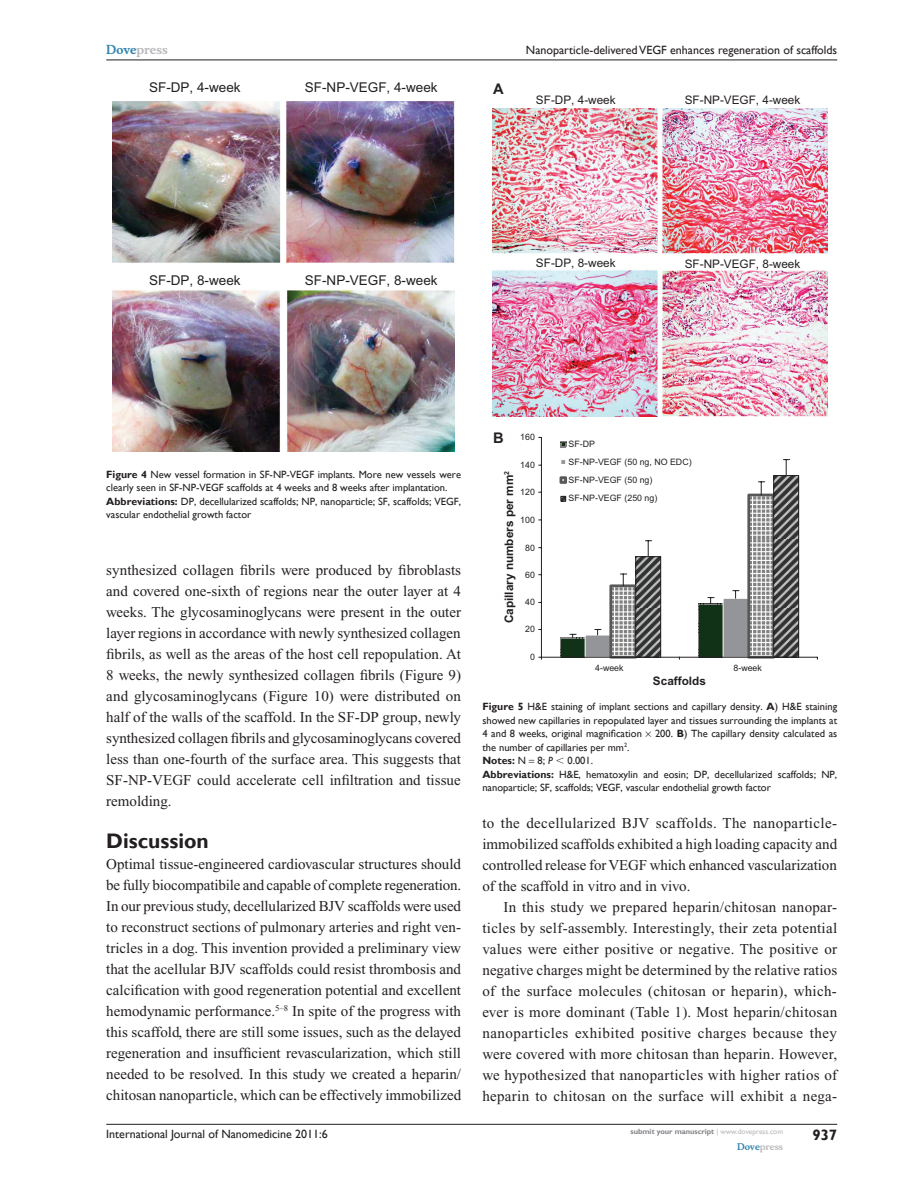
<style>
.page{position:relative;width:918px;height:1188px;background:#fff}
.page>*{position:absolute;margin:0;border:0;box-sizing:border-box;transform-origin:0 0}
.t1{font:700 21px "Gill Sans";color:#231f20}
.t2{font:15px/21px "Times New Roman";color:#231f20;text-align:justify}
.t3{font:700 15px "Gill Sans";color:#231f20}
.t4{font:700 14.7px "Arial";color:#231f20}
.t5{font:13.5px "Arial";color:#231f20}
.t6{font:12px "Gill Sans";color:#231f20}
.t7{font:700 12px "Musee";color:#b8b9bc}
.t8{font:11.7px "Arial";color:#231f20}
.t9{font:700 11.7px "Arial";color:#231f20}
.t10{font:10.5px/13.5px "Gill Sans";color:#231f20}
.t11{font:700 9px "Musee";color:#b8b9bc}
.t12{font:8.85px/18.3px "Arial";color:#231f20}
.t13{font:700 7.5px "Gill Sans";color:#808285}
.s1{color:#3485ae}
.s2{font-weight:700}
.s3{font-style:italic}
.s4{font-family:"Mathematical Pi One"}
.s5{font-weight:400;color:#b8b9bc}
</style>
<div class="page">
<hr style="left:106px;top:1124px;width:731px;height:1px;background:#231f20">
<hr style="left:106px;top:60px;width:731px;height:1px;background:#231f20">
<img style="left:112px;top:101px;width:342px;height:351px">
<img style="left:492px;top:108px;width:335px;height:309px">
<svg style="left:560px;top:638px;width:9px;height:19px"></svg>
<svg style="left:569px;top:459px;width:231px;height:198px"></svg>
<hr style="left:541px;top:437px;width:1px;height:220px;background:#231f20">
<hr style="left:541px;top:657px;width:276px;height:1px;background:#231f20">
<svg style="left:561px;top:442px;width:6px;height:5px"></svg>
<svg style="left:561px;top:460px;width:5px;height:4px"></svg>
<div style="left:560px;top:476px;width:7px;height:8px;border:3px solid #57585a"></div>
<svg style="left:560px;top:496px;width:6px;height:6px"></svg>
<p class="t7" style="left:106px;top:43px;width:63px"><span class="s1">Dove</span>press</p>
<p class="t5" style="left:149px;top:79px;width:93px">SF-DP, 4-week</p>
<p class="t5" style="left:305px;top:79px;width:134px">SF-NP-VEGF, 4-week</p>
<p class="t4" style="left:493px;top:79px;width:12px">A</p>
<p class="t6" style="left:526px;top:43px;width:313px">Nanoparticle-delivered VEGF enhances regeneration of scaffolds</p>
<p class="t8" style="left:536px;top:93px;width:81px">SF-DP, 4-week</p>
<p class="t8" style="left:685px;top:92px;width:117px">SF-NP-VEGF, 4-week</p>
<p class="t5" style="left:149px;top:271px;width:93px">SF-DP, 8-week</p>
<p class="t5" style="left:305px;top:271px;width:134px">SF-NP-VEGF, 8-week</p>
<p class="t8" style="left:536px;top:256px;width:81px">SF-DP, 8-week</p>
<p class="t8" style="left:685px;top:256px;width:117px">SF-NP-VEGF, 8-week</p>
<p class="t10" style="left:106px;top:468px;width:356px"><span class="s2">Figure 4</span> New vessel formation in SF-NP-VEGF implants. More new vessels were clearly seen in SF-NP-VEGF scaffolds at 4 weeks and 8 weeks after implantation.<br><span class="s2">Abbreviations:</span> DP, decellularized scaffolds; NP, nanoparticle; SF, scaffolds; VEGF, vascular endothelial growth factor</p>
<p class="t2" style="left:106px;top:560px;width:356px">synthesized collagen fibrils were produced by fibroblasts and covered one-sixth of regions near the outer layer at 4 weeks. The glycosaminoglycans were present in the outer layer regions in accordance with newly synthesized collagen fibrils, as well as the areas of the host cell repopulation. At 8 weeks, the newly synthesized collagen fibrils (Figure 9) and glycosaminoglycans (Figure 10) were distributed on half of the walls of the scaffold. In the SF-DP group, newly synthesized collagen fibrils and glycosaminoglycans covered less than one-fourth of the surface area. This suggests that SF-NP-VEGF could accelerate cell infiltration and tissue remolding.</p>
<h1 class="t1" style="left:106px;top:829px;width:104px">Discussion</h1>
<p class="t2" style="left:106px;top:854px;width:356px">Optimal tissue-engineered cardiovascular structures should be fully biocompatibile and capable of complete regeneration.<br>In our previous study, decellularized BJV scaffolds were used to reconstruct sections of pulmonary arteries and right ven&shy;tricles in a dog. This invention provided a preliminary view that the acellular BJV scaffolds could resist thrombosis and calcification with good regeneration potential and excellent hemodynamic performance.<sup>5–8</sup> In spite of the progress with this scaffold, there are still some issues, such as the delayed regeneration and insufficient revascularization, which still needed to be resolved. In this study we created a heparin/ chitosan nanoparticle, which can be effectively immobilized</p>
<p class="t4" style="left:493px;top:428px;width:12px">B</p>
<p class="t12" style="left:520px;top:428px;width:16px">160</p>
<p class="t12" style="left:520px;top:456px;width:16px">140</p>
<p class="t9" style="left:501px;top:623px;width:154px;rotate:-90deg">Capillary numbers per mm<sup>2</sup></p>
<p class="t12" style="left:520px;top:483px;width:16px">120</p>
<p class="t12" style="left:520px;top:511px;width:16px">100</p>
<p class="t12" style="left:525px;top:539px;width:11px">80</p>
<p class="t12" style="left:525px;top:565px;width:11px">60</p>
<p class="t12" style="left:525px;top:593px;width:11px">40</p>
<p class="t12" style="left:525px;top:620px;width:11px">20</p>
<p class="t12" style="left:530px;top:648px;width:6px">0</p>
<p class="t12" style="left:569px;top:435px;width:125px">SF-DP<br>SF-NP-VEGF (50 ng, NO EDC)<br>SF-NP-VEGF (50 ng)<br>SF-NP-VEGF (250 ng)</p>
<p class="t12" style="left:595px;top:659px;width:30px">4-week</p>
<p class="t12" style="left:734px;top:659px;width:30px">8-week</p>
<p class="t9" style="left:653px;top:673px;width:54px">Scaffolds</p>
<p class="t10" style="left:482px;top:700px;width:356px"><span class="s2">Figure 5</span> H&amp;E staining of implant sections and capillary density. <span class="s2">A</span>) H&amp;E staining showed new capillaries in repopulated layer and tissues surrounding the implants at 4 and 8 weeks, original magnification 200. <span class="s2">B</span>) The capillary density calculated as the number of capillaries per mm<sup>2</sup>.<br><span class="s2">Notes:</span> N 8; <span class="s3">P</span> <span class="s4">,</span> 0.001.<br><span class="s2">Abbreviations:</span> H&amp;E, hematoxylin and eosin; DP, decellularized scaffolds; NP, nanoparticle; SF, scaffolds; VEGF, vascular endothelial growth factor</p>
<p class="t2" style="left:482px;top:812px;width:356px">to the decellularized BJV scaffolds. The nanoparticle&shy;immobilized scaffolds exhibited a high loading capacity and controlled release for VEGF which enhanced vascularization of the scaffold in vitro and in vivo.</p>
<p class="t2" style="left:482px;top:896px;width:357px;text-indent:21px">In this study we prepared heparin/chitosan nanopar&shy;ticles by self-assembly. Interestingly, their zeta potential values were either positive or negative. The positive or negative charges might be determined by the relative ratios of the surface molecules (chitosan or heparin), which&shy;ever is more dominant (Table 1). Most heparin/chitosan nanoparticles exhibited positive charges because they were covered with more chitosan than heparin. However, we hypothesized that nanoparticles with higher ratios of heparin to chitosan on the surface will exhibit a nega-</p>
<p class="t6" style="left:106px;top:1127px;width:223px">International Journal of Nanomedicine 2011:6</p>
<p class="t13" style="left:631px;top:1127px;width:154px">submit your manuscript <span class="s5">| www.dovepress.com</span></p>
<p class="t11" style="left:737px;top:1141px;width:48px"><span class="s1">Dove</span>press</p>
<p class="t3" style="left:812px;top:1126px;width:26px">937</p>
</div>
